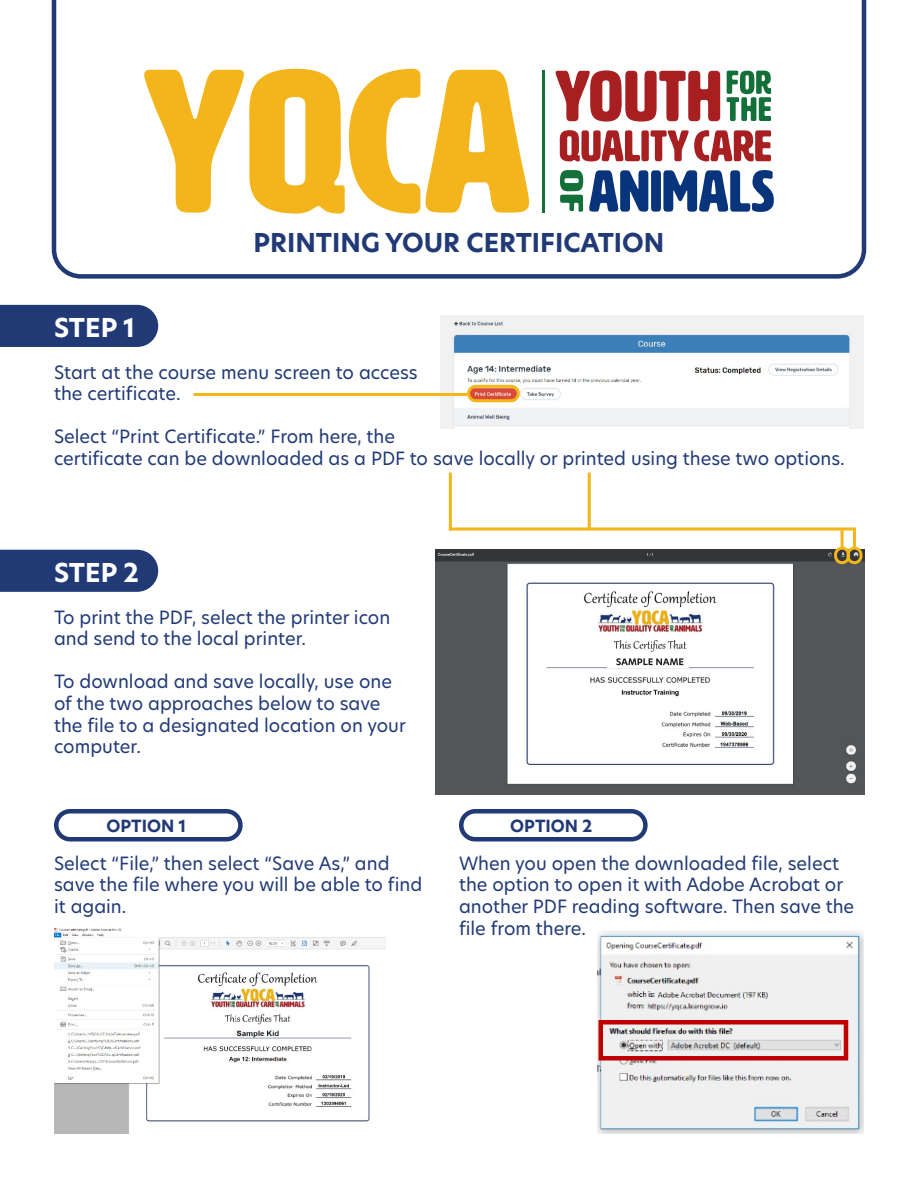
<style>
.page{position:relative;width:918px;height:1188px;background:#fff}
.page>*{position:absolute;margin:0;border:0;box-sizing:border-box;transform-origin:0 0}
.t1{font:700 25.5px "Hero New";color:#213a76}
.t2{font:700 25.5px "Hero New";color:#fff}
.Body_Text{font:18px/21.6px "Hero New";color:#213a76}
.t3{font:700 16.5px "Hero New";color:#213a76}
</style>
<div class="page">
<svg style="left:52px;top:0;width:814px;height:279px"></svg>
<div style="left:0;top:305px;width:158px;height:42px;background:#213a76"></div>
<img style="left:440px;top:315px;width:424px;height:113px">
<div style="left:467px;top:385px;width:53px;height:17px;border:3px solid #f2b61b;border-radius:7px"></div>
<hr style="left:194px;top:393px;width:275px;height:3px;background:#f2b61b">
<img style="left:436px;top:550px;width:428px;height:245px">
<div style="left:0;top:550px;width:158px;height:42px;background:#213a76"></div>
<div style="left:834px;top:547px;width:16px;height:17px;border:3px solid #f2b61b;border-radius:6px"></div>
<hr style="left:449px;top:527px;width:407px;height:3px;background:#f2b61b">
<hr style="left:841px;top:529px;width:3px;height:19px;background:#f2b61b">
<hr style="left:449px;top:472px;width:3px;height:58px;background:#f2b61b">
<hr style="left:588px;top:472px;width:3px;height:58px;background:#f2b61b">
<div style="left:847px;top:547px;width:16px;height:17px;border:3px solid #f2b61b;border-radius:6px"></div>
<hr style="left:853px;top:530px;width:3px;height:19px;background:#f2b61b">
<img style="left:54px;top:927px;width:332px;height:207px">
<img style="left:598px;top:931px;width:266px;height:203px">
<div style="left:598px;top:1020px;width:250px;height:40px;border:4px solid #c00000"></div>
<div style="left:54px;top:809px;width:189px;height:33px;border:4px solid #213a76;border-radius:14px"></div>
<div style="left:459px;top:809px;width:189px;height:33px;border:4px solid #213a76;border-radius:14px"></div>
<svg style="left:608px;top:656px;width:81px;height:11px"></svg>
<svg style="left:616px;top:658px;width:67px;height:7px"></svg>
<p class="t1" style="left:254px;top:225px;width:412px">PRINTING YOUR CERTIFICATION</p>
<p class="t2" style="left:54px;top:310px;width:83px">STEP 1</p>
<p class="Body_Text" style="left:54px;top:361px;width:365px">Start at the course menu screen to access the certificate.</p>
<p class="Body_Text" style="left:54px;top:426px;width:792px">Select “Print Certificate.” From here, the<br>certificate can be downloaded as a PDF to save locally or printed using these two options.</p>
<p class="t2" style="left:54px;top:555px;width:86px">STEP 2</p>
<p class="Body_Text" style="left:54px;top:606px;width:338px">To print the PDF, select the printer icon and send to the local printer.</p>
<p class="Body_Text" style="left:54px;top:671px;width:353px">To download and save locally, use one of the two approaches below to save the file to a designated location on your computer.</p>
<p class="t3" style="left:106px;top:815px;width:81px">OPTION 1</p>
<p class="Body_Text" style="left:54px;top:852px;width:370px">Select “File,” then select “Save As,” and save the file where you will be able to find it again.</p>
<p class="t3" style="left:510px;top:815px;width:84px">OPTION 2</p>
<p class="Body_Text" style="left:459px;top:852px;width:397px">When you open the downloaded file, select the option to open it with Adobe Acrobat or another PDF reading software. Then save the file from there.</p>
</div>
